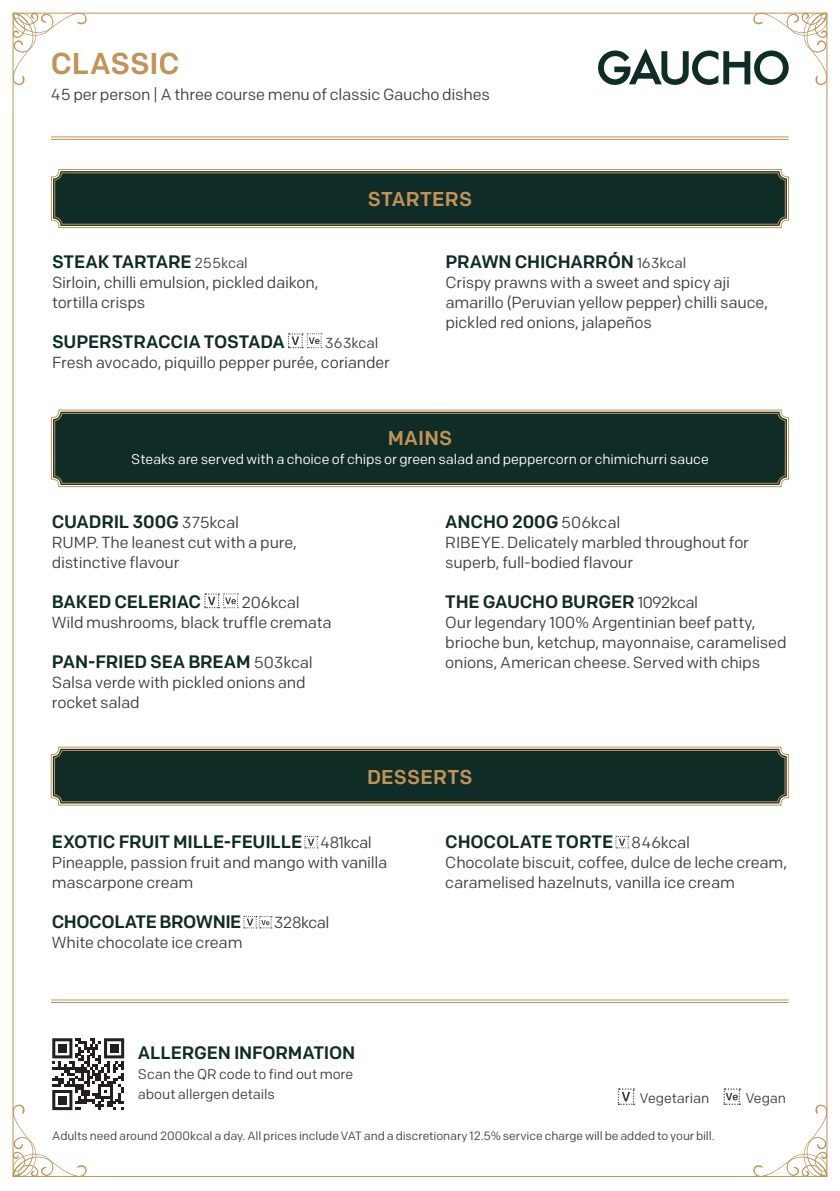
<style>
.page{position:relative;width:840px;height:1191px;background:#fff}
.page>*{position:absolute;margin:0;border:0;box-sizing:border-box;transform-origin:0 0}
.t1{font:500 30px "Colfax";letter-spacing:-.005em;color:#c19358}
.t2{font:500 20px "Colfax";letter-spacing:.015em;color:#c19358}
.Food_title_9_5_12{font:500 18px "Colfax";letter-spacing:-.01em;color:#102c26}
.Food_title_9_5_12-2{font:16px/20px "Colfax";letter-spacing:-.01em;color:#3e3e3f}
.Food_title_9_5_12-3{font:16px "Colfax";letter-spacing:-.04em;color:#3e3e3f}
.Food_title_9_5_12-4{font:14.6px "Colfax";letter-spacing:-.005em;color:#3e3e3f}
.Food_title_9_5_12-5{font:14px "Colfax";letter-spacing:-.005em;color:#fff}
.Small_print_5_6{font:14px/20px "Colfax";letter-spacing:-.005em;color:#3e3e3f}
.Small_print_5_6-2{font:12px "Colfax";letter-spacing:-.005em;color:#3e3e3f}
.s1{font-weight:400;font-size:14.6px;color:#3e3e3f}
.s2{font-weight:400;font-size:16px;color:#3e3e3f}
</style>
<div class="page">
<svg style="left:617px;top:1088px;width:17px;height:16px"></svg>
<svg style="left:723px;top:1088px;width:17px;height:16px"></svg>
<svg style="left:13px;top:1038px;width:111px;height:138px"></svg>
<svg style="left:13px;top:13px;width:74px;height:72px"></svg>
<svg style="left:753px;top:1104px;width:73px;height:72px"></svg>
<svg style="left:597px;top:13px;width:229px;height:72px"></svg>
<hr style="left:51px;top:137px;width:737px;height:1px;background:#c19358">
<hr style="left:51px;top:139px;width:737px;height:1px;background:#c19358">
<hr style="left:51px;top:999px;width:737px;height:1px;background:#c19358">
<hr style="left:51px;top:1002px;width:737px;height:1px;background:#c19358">
<svg style="left:51px;top:169px;width:737px;height:59px;background:#243b33"></svg>
<div style="left:54px;top:172px;width:731px;height:52px;border:1px solid #c19358;border-radius:7px"></div>
<svg style="left:50px;top:746px;width:738px;height:60px;background:#273e36"></svg>
<div style="left:54px;top:750px;width:730px;height:52px;border:1px solid #c19358;border-radius:7px"></div>
<svg style="left:288px;top:333px;width:34px;height:15px"></svg>
<svg style="left:304px;top:836px;width:14px;height:12px"></svg>
<svg style="left:243px;top:916px;width:29px;height:12px"></svg>
<svg style="left:204px;top:593px;width:34px;height:15px"></svg>
<svg style="left:615px;top:836px;width:13px;height:12px"></svg>
<svg style="left:51px;top:409px;width:737px;height:78px;background:#213931"></svg>
<div style="left:54px;top:413px;width:731px;height:70px;border:1px solid #c19358;border-radius:7px"></div>
<p class="t1" style="left:51px;top:45px;width:130px">CLASSIC</p>
<p class="Food_title_9_5_12-2" style="left:51px;top:84px;width:440px">45 per person | A three course menu of classic Gaucho dishes</p>
<p class="t2" style="left:367px;top:187px;width:106px">STARTERS</p>
<p class="Food_title_9_5_12" style="left:52px;top:251px;width:197px">STEAK TARTARE <span class="s1">255kcal</span></p>
<p class="Food_title_9_5_12-2" style="left:52px;top:272px;width:268px">Sirloin, chilli emulsion, pickled daikon,</p>
<p class="Food_title_9_5_12-2" style="left:52px;top:292px;width:95px">tortilla crisps</p>
<p class="Food_title_9_5_12" style="left:52px;top:331px;width:234px">SUPERSTRACCIA TOSTADA</p>
<p class="Food_title_9_5_12-4" style="left:325px;top:334px;width:55px">363kcal</p>
<p class="Food_title_9_5_12-2" style="left:52px;top:352px;width:339px">Fresh avocado, piquillo pepper purée, coriander</p>
<p class="Food_title_9_5_12" style="left:445px;top:251px;width:242px">PRAWN CHICHARRÓN <span class="s1">163kcal</span></p>
<p class="Food_title_9_5_12-2" style="left:445px;top:272px;width:324px">Crispy prawns with a sweet and spicy aji amarillo (Peruvian yellow pepper) chilli sauce, pickled red onions, jalapeños</p>
<p class="t2" style="left:387px;top:426px;width:66px">MAINS</p>
<p class="Food_title_9_5_12-5" style="left:131px;top:451px;width:578px">Steaks are served with a choice of chips or green salad and peppercorn or chimichurri sauce</p>
<p class="Food_title_9_5_12" style="left:52px;top:511px;width:189px">CUADRIL 300G <span class="s2">375kcal</span></p>
<p class="Food_title_9_5_12-2" style="left:52px;top:532px;width:246px">RUMP. The leanest cut with a pure,</p>
<p class="Food_title_9_5_12-2" style="left:52px;top:552px;width:129px">distinctive flavour</p>
<p class="Food_title_9_5_12" style="left:52px;top:591px;width:151px">BAKED CELERIAC</p>
<p class="Food_title_9_5_12-2" style="left:52px;top:592px;width:281px;text-indent:189px">206kcal<br>Wild mushrooms, black truffle cremata</p>
<p class="Food_title_9_5_12" style="left:52px;top:651px;width:262px">PAN-FRIED SEA BREAM <span class="s2">503kcal</span></p>
<p class="Food_title_9_5_12-2" style="left:52px;top:672px;width:255px">Salsa verde with pickled onions and rocket salad</p>
<p class="Food_title_9_5_12" style="left:445px;top:511px;width:176px">ANCHO 200G <span class="s2">506kcal</span></p>
<p class="Food_title_9_5_12-2" style="left:445px;top:532px;width:305px">RIBEYE. Delicately marbled throughout for superb, full-bodied flavour</p>
<p class="Food_title_9_5_12" style="left:445px;top:591px;width:254px">THE GAUCHO BURGER <span class="s2">1092kcal</span></p>
<p class="Food_title_9_5_12-2" style="left:445px;top:612px;width:342px">Our legendary 100% Argentinian beef patty, brioche bun, ketchup, mayonnaise, caramelised onions, American cheese. Served with chips</p>
<p class="t2" style="left:367px;top:764px;width:107px">DESSERTS</p>
<p class="Food_title_9_5_12" style="left:52px;top:831px;width:321px">EXOTIC FRUIT MILLE-FEUILLE <span class="s2">481kcal</span></p>
<p class="Food_title_9_5_12-2" style="left:52px;top:852px;width:337px">Pineapple, passion fruit and mango with vanilla mascarpone cream</p>
<p class="Food_title_9_5_12" style="left:52px;top:911px;width:191px">CHOCOLATE BROWNIE</p>
<p class="Food_title_9_5_12-3" style="left:274px;top:913px;width:57px">328kcal</p>
<p class="Food_title_9_5_12-2" style="left:52px;top:932px;width:192px">White chocolate ice cream</p>
<p class="Food_title_9_5_12" style="left:445px;top:831px;width:246px">CHOCOLATE TORTE <span class="s2">846kcal</span></p>
<p class="Food_title_9_5_12-2" style="left:445px;top:852px;width:343px">Chocolate biscuit, coffee, dulce de leche cream, caramelised hazelnuts, vanilla ice cream</p>
<p class="Food_title_9_5_12" style="left:138px;top:1042px;width:219px">ALLERGEN INFORMATION</p>
<p class="Small_print_5_6" style="left:138px;top:1064px;width:217px">Scan the QR code to find out more about allergen details</p>
<p class="Small_print_5_6" style="left:639px;top:1087px;width:71px">Vegetarian</p>
<p class="Small_print_5_6" style="left:745px;top:1087px;width:42px">Vegan</p>
<p class="Small_print_5_6-2" style="left:52px;top:1128px;width:663px">Adults need around 2000kcal a day. All prices include VAT and a discretionary 12.5% service charge will be added to your bill.</p>
</div>
